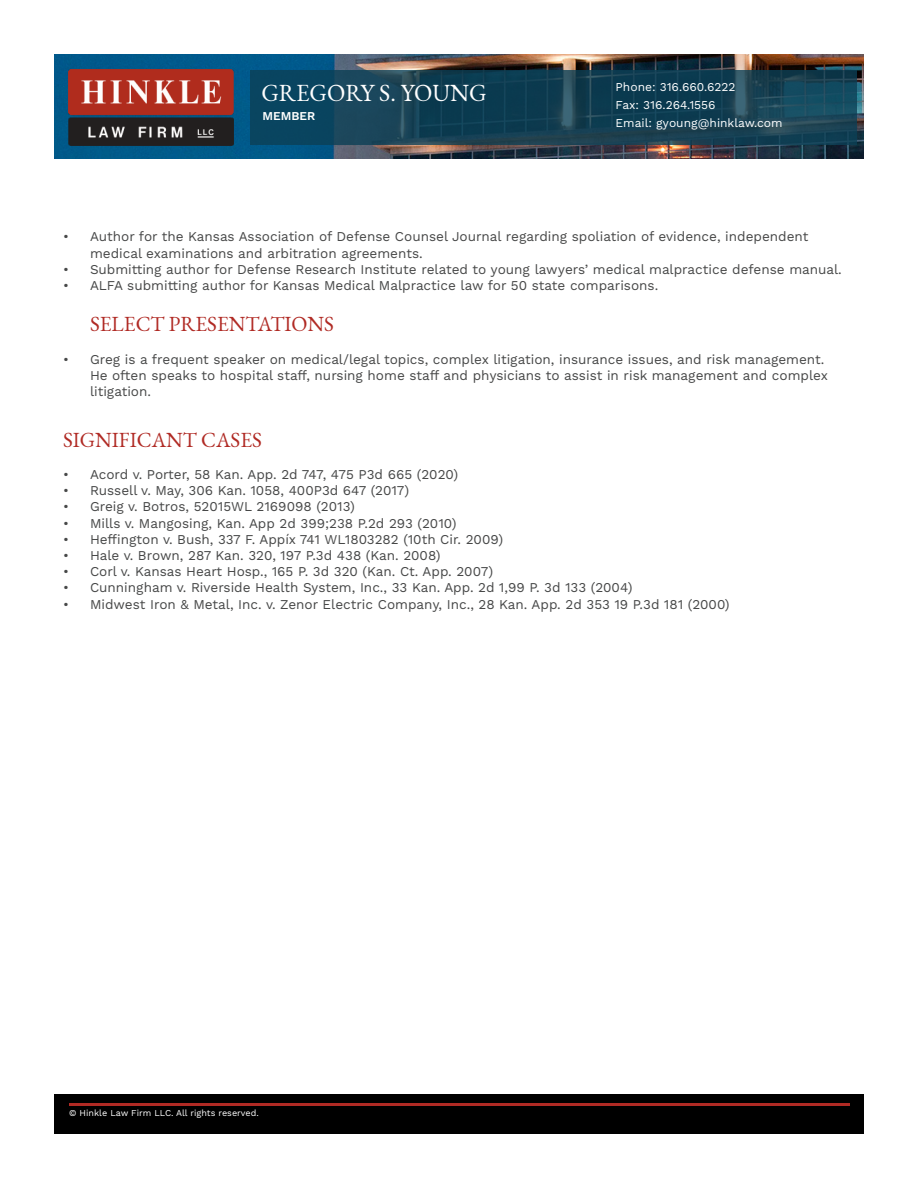
<style>
.page{position:relative;width:918px;height:1188px;background:#fff}
.page>*{position:absolute;margin:0;border:0;box-sizing:border-box;transform-origin:0 0}
.t1{font:24px "EB Garamond";color:#fff}
.t2{font:21px "EB Garamond";color:#b02a24}
.t3{font:13.5px/16.2px "Work Sans";color:#464747}
.t4{font:12px "Work Sans";color:#fff}
.t5{font:600 12px "Work Sans";color:#fff}
.t6{font:9px "Work Sans";color:#fff}
</style>
<div class="page">
<div style="left:54px;top:1094px;width:810px;height:40px;background:#000"></div>
<hr style="left:69px;top:1104px;width:781px;height:2px;background:#b02a24">
<img style="left:54px;top:54px;width:810px;height:105px">
<img style="left:68px;top:70px;width:165px;height:75px">
<svg style="left:250px;top:70px;width:606px;height:75px;background:#134155"></svg>
<p class="t1" style="left:261px;top:77px;width:227px">GREGORY S. YOUNG</p>
<p class="t5" style="left:263px;top:108px;width:54px">MEMBER</p>
<p class="t4" style="left:616px;top:80px;width:121px">Phone: 316.660.6222</p>
<p class="t4" style="left:616px;top:98px;width:102px">Fax: 316.264.1556</p>
<p class="t4" style="left:616px;top:116px;width:168px">Email: gyoung@hinklaw.com</p>
<p class="t3" style="left:90px;top:229px;width:720px;text-indent:-27px">• Author for the Kansas Association of Defense Counsel Journal regarding spoliation of evidence, independent medical examinations and arbitration agreements.</p>
<p class="t3" style="left:63px;top:262px;width:780px">• Submitting author for Defense Research Institute related to young lawyers’ medical malpractice defense manual.</p>
<p class="t3" style="left:63px;top:278px;width:597px">• ALFA submitting author for Kansas Medical Malpractice law for 50 state comparisons.</p>
<p class="t2" style="left:90px;top:311px;width:245px">SELECT PRESENTATIONS</p>
<p class="t3" style="left:90px;top:352px;width:739px;text-indent:-27px">• Greg is a frequent speaker on medical/legal topics, complex litigation, insurance issues, and risk management.<br>He often speaks to hospital staff, nursing home staff and physicians to assist in risk management and complex litigation.</p>
<p class="t2" style="left:63px;top:426px;width:201px">SIGNIFICANT CASES</p>
<p class="t3" style="left:63px;top:467px;width:397px">• Acord v. Porter, 58 Kan. App. 2d 747, 475 P3d 665 (2020)</p>
<p class="t3" style="left:63px;top:483px;width:348px">• Russell v. May, 306 Kan. 1058, 400P3d 647 (2017)</p>
<p class="t3" style="left:63px;top:499px;width:293px">• Greig v. Botros, 52015WL 2169098 (2013)</p>
<p class="t3" style="left:63px;top:516px;width:395px">• Mills v. Mangosing, Kan. App 2d 399;238 P.2d 293 (2010)</p>
<p class="t3" style="left:63px;top:532px;width:442px">• Heffington v. Bush, 337 F. Appíx 741 WL1803282 (10th Cir. 2009)</p>
<p class="t3" style="left:63px;top:548px;width:379px">• Hale v. Brown, 287 Kan. 320, 197 P.3d 438 (Kan. 2008)</p>
<p class="t3" style="left:63px;top:564px;width:432px">• Corl v. Kansas Heart Hosp., 165 P. 3d 320 (Kan. Ct. App. 2007)</p>
<p class="t3" style="left:63px;top:580px;width:571px">• Cunningham v. Riverside Health System, Inc., 33 Kan. App. 2d 1,99 P. 3d 133 (2004)</p>
<p class="t3" style="left:63px;top:597px;width:668px">• Midwest Iron &amp; Metal, Inc. v. Zenor Electric Company, Inc., 28 Kan. App. 2d 353 19 P.3d 181 (2000)</p>
<p class="t6" style="left:69px;top:1108px;width:191px">© Hinkle Law Firm LLC. All rights reserved.</p>
</div>
